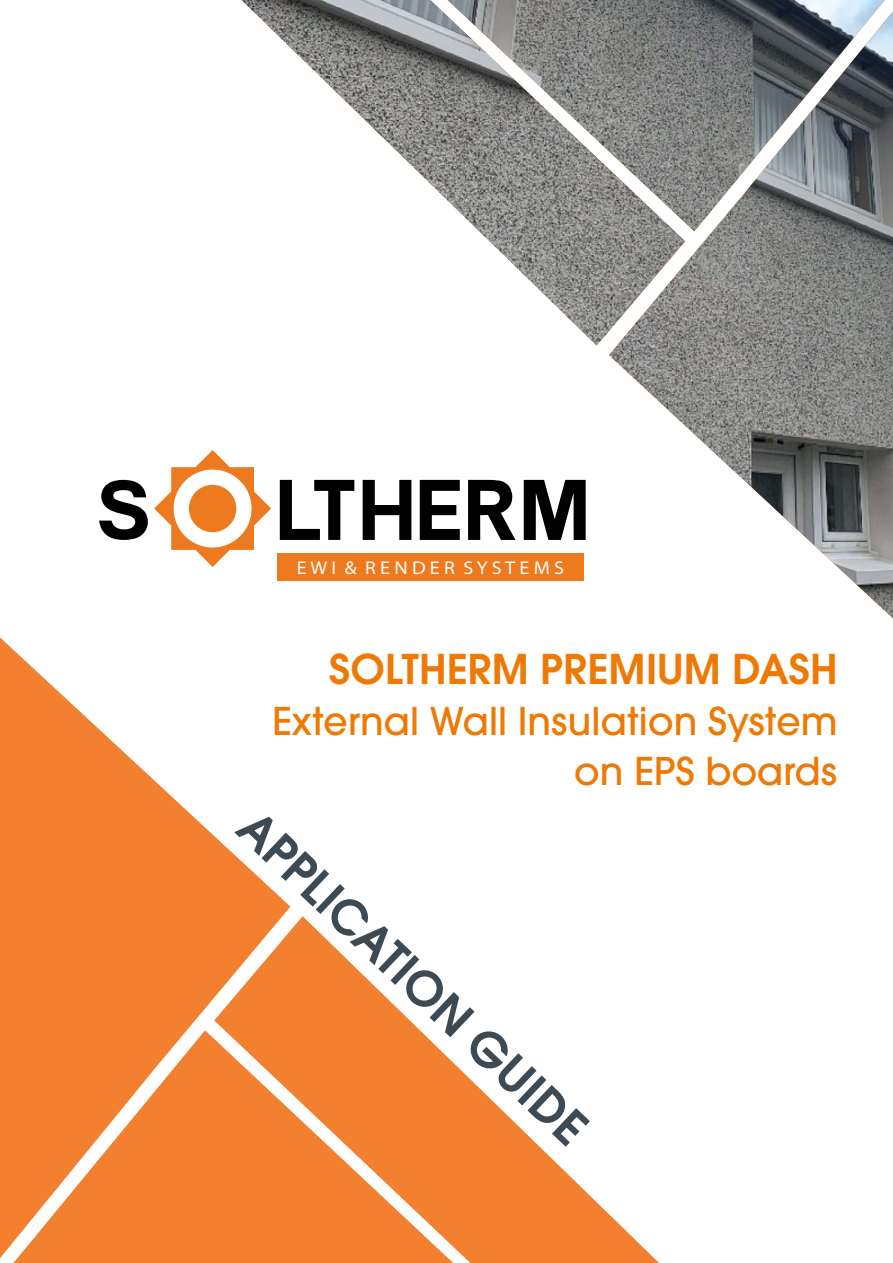
<style>
.page{position:relative;width:893px;height:1263px;background:#fff}
.page>*{position:absolute;margin:0;border:0;box-sizing:border-box;transform-origin:0 0}
.t1{font:600 52.5px "Avalon";color:#3d4a54}
.t2{font:600 45px "Avalon";color:#ef7905}
.t3{font:500 42px/50.4px "Avalon";color:#ef7905;text-align:right}
.t4{font:semi-expanded 18.45px "Myriad Pro";color:#fff}
</style>
<div class="page">
<svg style="left:0;top:637px;width:659px;height:626px"></svg>
<svg style="left:154px;top:450px;width:88px;height:117px"></svg>
<svg style="left:99px;top:480px;width:49px;height:60px"></svg>
<img style="left:242px;top:0;width:651px;height:618px">
<p class="t4" style="left:297px;top:556px;width:269px">E W I &amp; R E N D E R S Y S T E M S</p>
<p class="t2" style="left:329px;top:643px;width:510px">SOLTHERM PREMIUM DASH</p>
<p class="t3" style="left:272px;top:696px;width:567px">External Wall Insulation System on EPS boards</p>
<p class="t1" style="left:266px;top:798px;width:460px;rotate:43deg">APPLICATION GUIDE</p>
</div>
